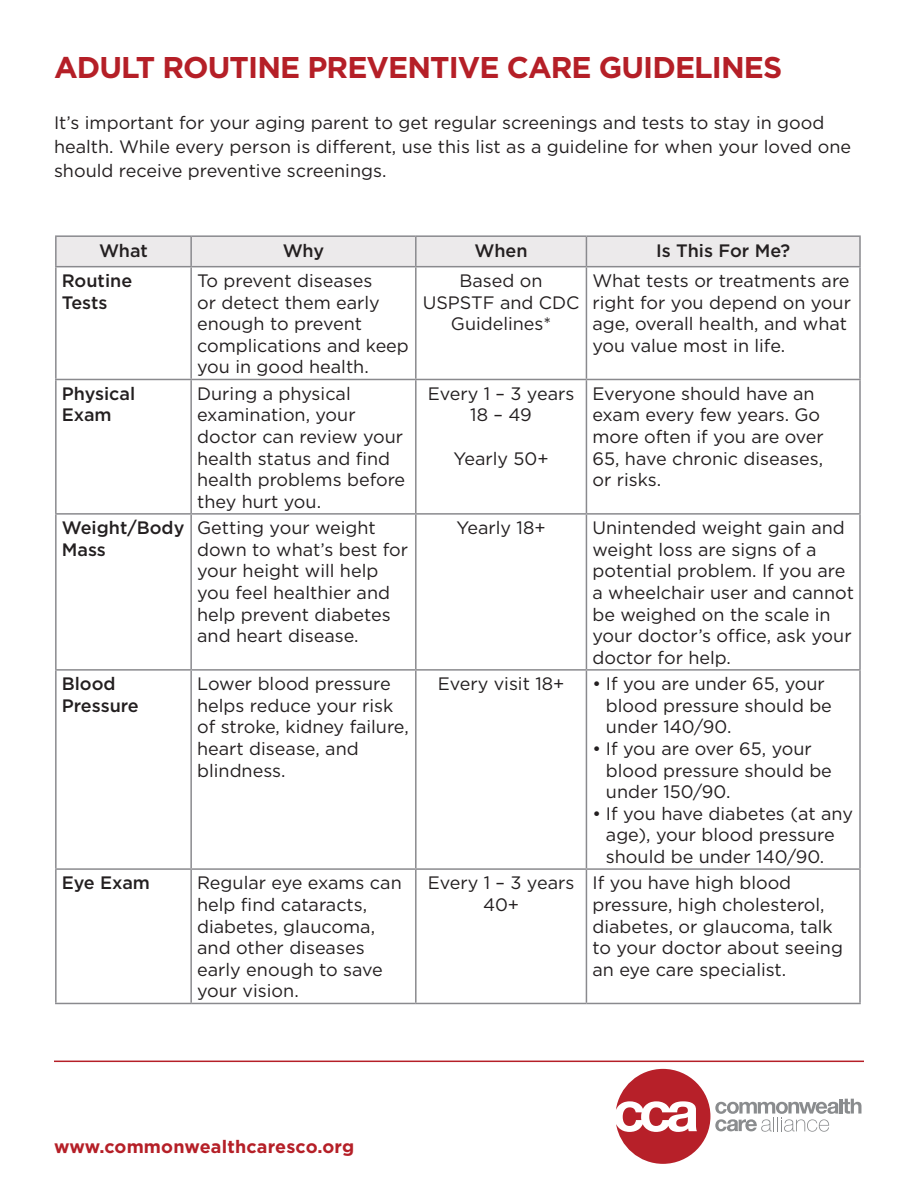
<style>
.page{position:relative;width:918px;height:1188px;background:#fff}
.page>*{position:absolute;margin:0;border:0;box-sizing:border-box;transform-origin:0 0}
.t1{font:700 30px "Gotham";letter-spacing:-.03em;color:#b51f27}
.graph_copy{font:18px/21.6px "Gotham";color:#231f20}
.graph_copy-2{font:500 18px/21.6px "Gotham";color:#231f20}
.t2{font:700 18px "Gotham";letter-spacing:.01em;color:#b51f27}
</style>
<div class="page">
<hr style="left:54px;top:1061px;width:810px;height:1px;background:#b51f27">
<hr style="left:55px;top:237px;width:2px;height:29px;background:#8a8a8e">
<hr style="left:55px;top:235px;width:136px;height:2px;background:#8a8a8e">
<hr style="left:191px;top:235px;width:225px;height:2px;background:#8a8a8e">
<hr style="left:416px;top:235px;width:170px;height:2px;background:#8a8a8e">
<hr style="left:586px;top:235px;width:275px;height:2px;background:#8a8a8e">
<div style="left:56px;top:236px;width:803px;height:30px;background:#eceaeb"></div>
<hr style="left:859px;top:237px;width:2px;height:29px;background:#8a8a8e">
<hr style="left:55px;top:267px;width:2px;height:112px;background:#8a8a8e">
<hr style="left:55px;top:380px;width:2px;height:133px;background:#8a8a8e">
<hr style="left:55px;top:515px;width:2px;height:154px;background:#8a8a8e">
<hr style="left:55px;top:671px;width:2px;height:197px;background:#8a8a8e">
<hr style="left:55px;top:870px;width:2px;height:133px;background:#8a8a8e">
<hr style="left:55px;top:266px;width:136px;height:1px;background:#8a8a8e">
<hr style="left:191px;top:266px;width:225px;height:1px;background:#8a8a8e">
<hr style="left:416px;top:266px;width:170px;height:1px;background:#8a8a8e">
<hr style="left:586px;top:266px;width:275px;height:1px;background:#8a8a8e">
<hr style="left:190px;top:267px;width:2px;height:112px;background:#8a8a8e">
<hr style="left:415px;top:267px;width:2px;height:112px;background:#8a8a8e">
<hr style="left:586px;top:267px;width:1px;height:112px;background:#8a8a8e">
<hr style="left:859px;top:267px;width:2px;height:112px;background:#8a8a8e">
<hr style="left:190px;top:380px;width:2px;height:133px;background:#8a8a8e">
<hr style="left:415px;top:380px;width:2px;height:133px;background:#8a8a8e">
<hr style="left:586px;top:380px;width:1px;height:133px;background:#8a8a8e">
<hr style="left:859px;top:380px;width:2px;height:133px;background:#8a8a8e">
<hr style="left:190px;top:515px;width:2px;height:154px;background:#8a8a8e">
<hr style="left:415px;top:515px;width:2px;height:154px;background:#8a8a8e">
<hr style="left:586px;top:515px;width:1px;height:154px;background:#8a8a8e">
<hr style="left:859px;top:515px;width:2px;height:154px;background:#8a8a8e">
<hr style="left:190px;top:671px;width:2px;height:197px;background:#8a8a8e">
<hr style="left:415px;top:671px;width:2px;height:197px;background:#8a8a8e">
<hr style="left:586px;top:671px;width:1px;height:197px;background:#8a8a8e">
<hr style="left:859px;top:671px;width:2px;height:197px;background:#8a8a8e">
<hr style="left:190px;top:870px;width:2px;height:133px;background:#8a8a8e">
<hr style="left:415px;top:870px;width:2px;height:133px;background:#8a8a8e">
<hr style="left:586px;top:870px;width:1px;height:133px;background:#8a8a8e">
<hr style="left:859px;top:870px;width:2px;height:133px;background:#8a8a8e">
<hr style="left:55px;top:379px;width:136px;height:1px;background:#8a8a8e">
<hr style="left:191px;top:379px;width:225px;height:1px;background:#8a8a8e">
<hr style="left:416px;top:379px;width:170px;height:1px;background:#8a8a8e">
<hr style="left:586px;top:379px;width:275px;height:1px;background:#8a8a8e">
<hr style="left:55px;top:513px;width:136px;height:2px;background:#8a8a8e">
<hr style="left:191px;top:513px;width:225px;height:2px;background:#8a8a8e">
<hr style="left:416px;top:513px;width:170px;height:2px;background:#8a8a8e">
<hr style="left:586px;top:513px;width:275px;height:2px;background:#8a8a8e">
<hr style="left:55px;top:669px;width:136px;height:2px;background:#8a8a8e">
<hr style="left:191px;top:669px;width:225px;height:2px;background:#8a8a8e">
<hr style="left:416px;top:669px;width:170px;height:2px;background:#8a8a8e">
<hr style="left:586px;top:669px;width:275px;height:2px;background:#8a8a8e">
<hr style="left:55px;top:868px;width:136px;height:2px;background:#8a8a8e">
<hr style="left:191px;top:868px;width:225px;height:2px;background:#8a8a8e">
<hr style="left:416px;top:868px;width:170px;height:2px;background:#8a8a8e">
<hr style="left:586px;top:868px;width:275px;height:2px;background:#8a8a8e">
<hr style="left:55px;top:1003px;width:136px;height:1px;background:#8a8a8e">
<hr style="left:191px;top:1003px;width:225px;height:1px;background:#8a8a8e">
<hr style="left:416px;top:1003px;width:170px;height:1px;background:#8a8a8e">
<hr style="left:586px;top:1003px;width:275px;height:1px;background:#8a8a8e">
<svg style="left:616px;top:1069px;width:245px;height:95px"></svg>
<p class="t1" style="left:54px;top:49px;width:730px">ADULT ROUTINE PREVENTIVE CARE GUIDELINES</p>
<p class="graph_copy" style="left:54px;top:111px;width:799px;line-height:24px">It’s important for your aging parent to get regular screenings and tests to stay in good health. While every person is different, use this list as a guideline for when your loved one should receive preventive screenings.</p>
<p class="graph_copy-2" style="left:99px;top:239px;width:50px">What</p>
<p class="graph_copy-2" style="left:283px;top:239px;width:43px">Why</p>
<p class="graph_copy-2" style="left:475px;top:239px;width:55px">When</p>
<p class="graph_copy-2" style="left:656px;top:239px;width:136px">Is This For Me?</p>
<p class="graph_copy-2" style="left:62px;top:270px;width:72px">Routine</p>
<p class="graph_copy-2" style="left:62px;top:291px;width:47px">Tests</p>
<p class="graph_copy" style="left:197px;top:270px;width:213px">To prevent diseases<br>or detect them early enough to prevent complications and keep you in good health.</p>
<p class="graph_copy" style="left:423px;top:270px;width:158px;text-align:center">Based on<br>USPSTF and CDC<br>Guidelines*</p>
<p class="graph_copy" style="left:592px;top:270px;width:260px">What tests or treatments are right for you depend on your age, overall health, and what you value most in life.</p>
<p class="graph_copy-2" style="left:62px;top:383px;width:75px">Physical<br>Exam</p>
<p class="graph_copy" style="left:197px;top:383px;width:210px">During a physical examination, your doctor can review your health status and find health problems before they hurt you.</p>
<p class="graph_copy" style="left:428px;top:383px;width:148px">Every 1 – 3 years</p>
<p class="graph_copy" style="left:470px;top:404px;width:63px">18 – 49</p>
<p class="graph_copy" style="left:454px;top:447px;width:97px">Yearly 50+</p>
<p class="graph_copy" style="left:592px;top:383px;width:233px">Everyone should have an exam every few years. Go more often if you are over<br>65, have chronic diseases, or risks.</p>
<p class="graph_copy-2" style="left:62px;top:517px;width:124px">Weight/Body<br>Mass</p>
<p class="graph_copy" style="left:197px;top:517px;width:213px">Getting your weight down to what’s best for your height will help you feel healthier and help prevent diabetes and heart disease.</p>
<p class="graph_copy" style="left:457px;top:517px;width:91px">Yearly 18+</p>
<p class="graph_copy" style="left:592px;top:517px;width:263px">Unintended weight gain and weight loss are signs of a potential problem. If you are a wheelchair user and cannot be weighed on the scale in your doctor’s office, ask your doctor for help.</p>
<p class="graph_copy-2" style="left:62px;top:673px;width:79px">Blood<br>Pressure</p>
<p class="graph_copy" style="left:197px;top:673px;width:213px">Lower blood pressure helps reduce your risk of stroke, kidney failure, heart disease, and blindness.</p>
<p class="graph_copy" style="left:438px;top:673px;width:128px">Every visit 18+</p>
<p class="graph_copy" style="left:606px;top:673px;width:228px;text-indent:-14px">• If you are under 65, your blood pressure should be under 140/90.</p>
<p class="graph_copy" style="left:606px;top:738px;width:228px;text-indent:-14px">• If you are over 65, your blood pressure should be under 150/90.</p>
<p class="graph_copy" style="left:606px;top:803px;width:249px;text-indent:-14px">• If you have diabetes (at any age), your blood pressure should be under 140/90.</p>
<p class="graph_copy-2" style="left:62px;top:872px;width:90px">Eye Exam</p>
<p class="graph_copy" style="left:197px;top:872px;width:206px">Regular eye exams can help find cataracts, diabetes, glaucoma, and other diseases early enough to save your vision.</p>
<p class="graph_copy" style="left:428px;top:872px;width:148px">Every 1 – 3 years</p>
<p class="graph_copy" style="left:483px;top:894px;width:38px">40+</p>
<p class="graph_copy" style="left:592px;top:872px;width:252px">If you have high blood pressure, high cholesterol, diabetes, or glaucoma, talk to your doctor about seeing an eye care specialist.</p>
<p class="t2" style="left:54px;top:1135px;width:302px">www.commonwealthcaresco.org</p>
</div>
